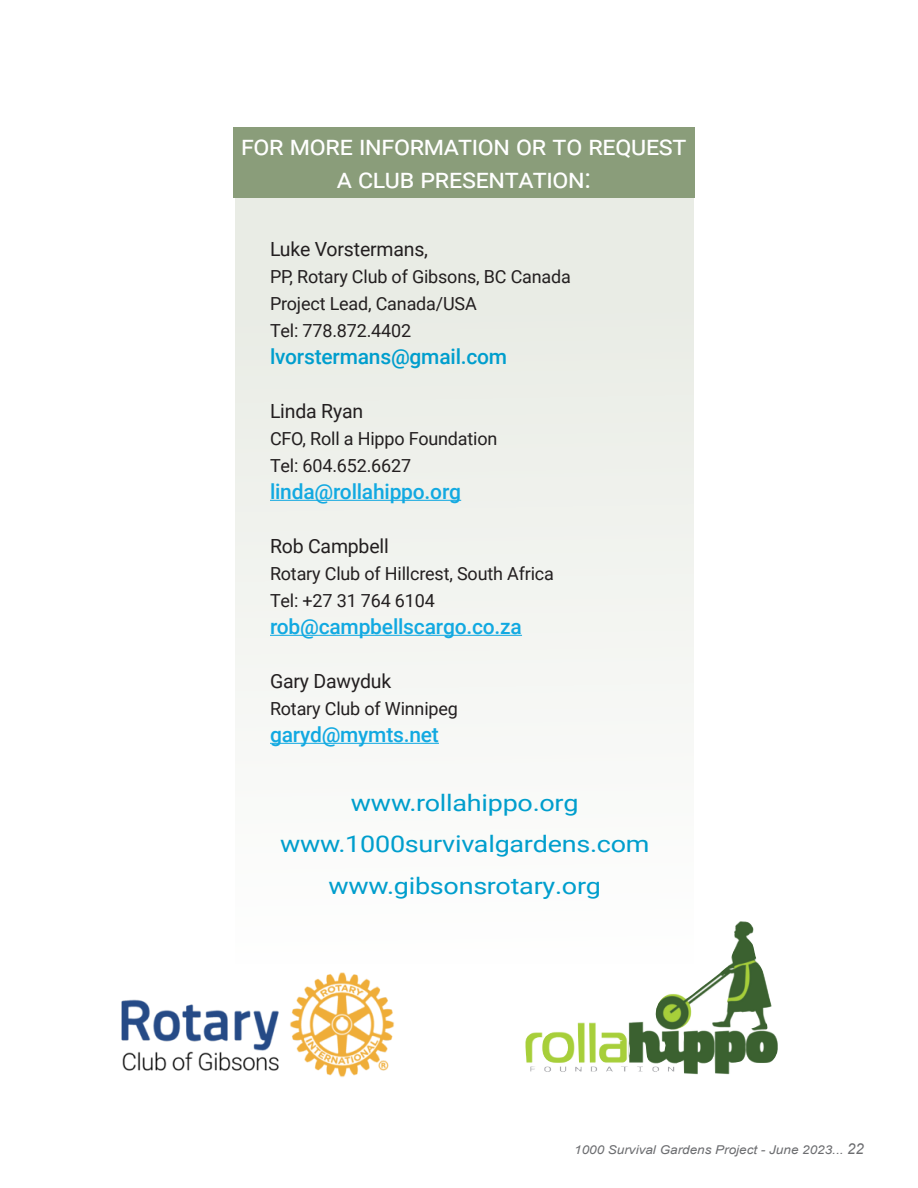
<style>
.page{position:relative;width:918px;height:1188px;background:#fff}
.page>*{position:absolute;margin:0;border:0;box-sizing:border-box;transform-origin:0 0}
.t1{font:27px "Roboto";letter-spacing:-.01em;color:#fff}
.t2{font:22.95px "Roboto";letter-spacing:-.01em;color:#009ecd;scale:1.18 1}
.Body_Copy_-_Roboto_1{font:500 21px "Roboto";letter-spacing:-.01em;color:#12a9e1}
.Body_Copy_-_Roboto_1-2{font:500 21px "Roboto";letter-spacing:-.01em;color:#009ecd}
.Body_Copy_-_Roboto_1-3{font:19.5px "Roboto";letter-spacing:-.01em;color:#231f20}
.Body_Copy_-_Roboto_1-4{font:18px "Roboto";letter-spacing:-.01em;color:#231f20}
.t3{font:italic 12.15px "Arial";color:#6c6d70;scale:1.11 1}
.s1{font-size:15px}
</style>
<div class="page">
<div style="left:235px;top:128px;width:459px;height:836px;background:linear-gradient(to right,#f2f4f0,#f1f3ef)"></div>
<hr style="left:270px;top:500px;width:191px;height:1px;background:#12a9e1">
<hr style="left:270px;top:635px;width:252px;height:1px;background:#12a9e1">
<hr style="left:270px;top:743px;width:169px;height:1px;background:#12a9e1">
<div style="left:233px;top:128px;width:461px;height:70px;background:#8a9d7a"></div>
<img style="left:121px;top:972px;width:274px;height:105px">
<img style="left:521px;top:921px;width:257px;height:154px">
<p class="t1" style="left:241px;top:126px;width:447px">for more information or to request</p>
<p class="t1" style="left:337px;top:160px;width:256px">a club presentation:</p>
<p class="Body_Copy_-_Roboto_1-3" style="left:270px;top:235px;width:160px">Luke Vorstermans,</p>
<p class="Body_Copy_-_Roboto_1-4" style="left:270px;top:264px;width:303px">PP, Rotary Club of Gibsons, BC Canada</p>
<p class="Body_Copy_-_Roboto_1-4" style="left:270px;top:291px;width:208px">Project Lead, Canada/USA</p>
<p class="Body_Copy_-_Roboto_1-4" style="left:270px;top:318px;width:143px">Tel: 778.872.4402</p>
<p class="Body_Copy_-_Roboto_1-2" style="left:270px;top:342px;width:239px">lvorstermans@gmail.com</p>
<p class="Body_Copy_-_Roboto_1-3" style="left:270px;top:397px;width:95px">Linda Ryan</p>
<p class="Body_Copy_-_Roboto_1-4" style="left:270px;top:426px;width:229px">CFO, Roll a Hippo Foundation</p>
<p class="Body_Copy_-_Roboto_1-4" style="left:270px;top:453px;width:143px">Tel: 604.652.6627</p>
<p class="Body_Copy_-_Roboto_1" style="left:270px;top:477px;width:193px">linda@rollahippo.org</p>
<p class="Body_Copy_-_Roboto_1-3" style="left:270px;top:532px;width:120px">Rob Campbell</p>
<p class="Body_Copy_-_Roboto_1-4" style="left:270px;top:561px;width:285px">Rotary Club of Hillcrest, South Africa</p>
<p class="Body_Copy_-_Roboto_1-4" style="left:270px;top:588px;width:166px">Tel: +27 31 764 6104</p>
<p class="Body_Copy_-_Roboto_1" style="left:270px;top:612px;width:253px">rob@campbellscargo.co.za</p>
<p class="Body_Copy_-_Roboto_1-3" style="left:270px;top:667px;width:123px">Gary Dawyduk</p>
<p class="Body_Copy_-_Roboto_1-4" style="left:270px;top:696px;width:189px">Rotary Club of Winnipeg</p>
<p class="Body_Copy_-_Roboto_1" style="left:270px;top:720px;width:170px">garyd@mymts.net</p>
<p class="t2" style="left:351px;top:787px;width:194px">www.rollahippo.org</p>
<p class="t2" style="left:280px;top:828px;width:315px">www.1000survivalgardens.com</p>
<p class="t2" style="left:329px;top:870px;width:232px">www.gibsonsrotary.org</p>
<p class="t3" style="left:574px;top:1142px;width:263px">1000 Survival Gardens Project - June 2023... <span class="s1">22</span></p>
</div>
